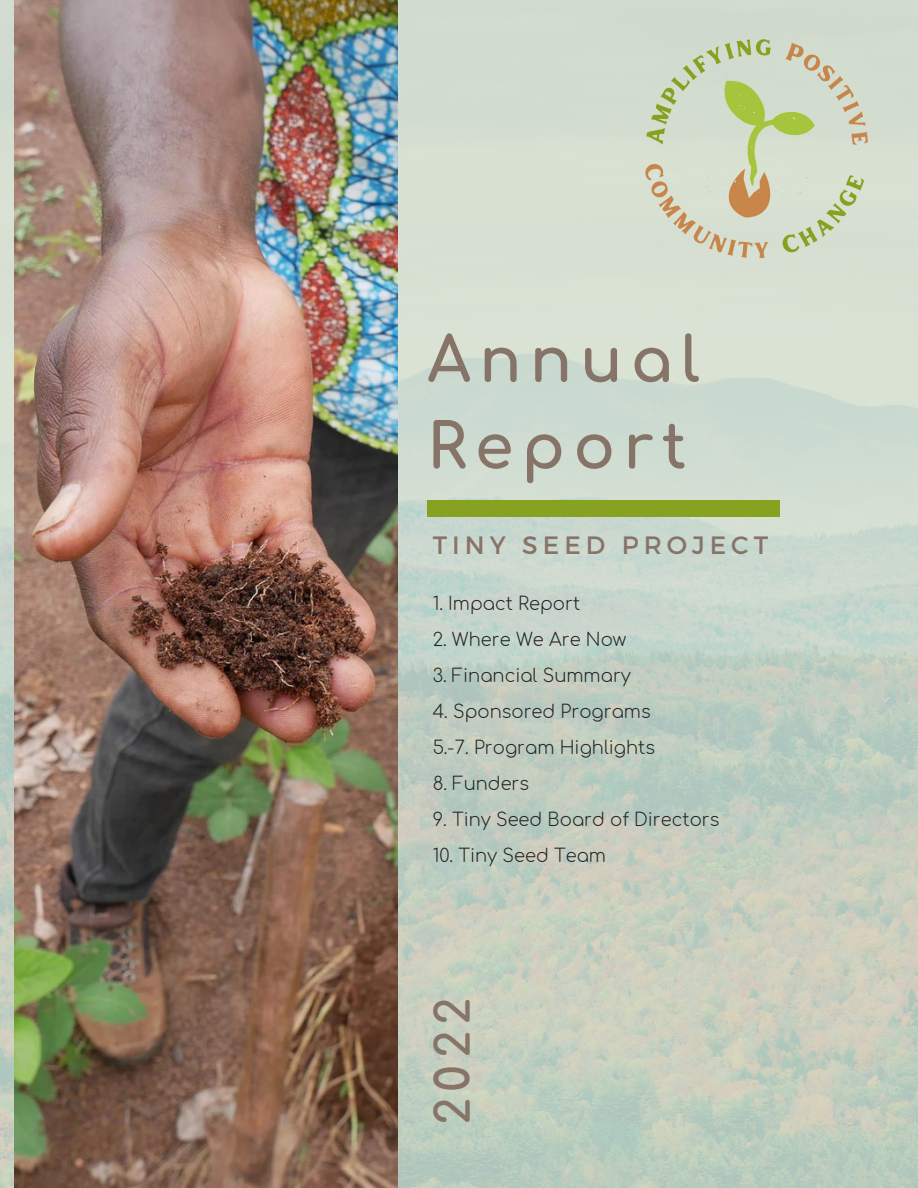
<style>
.page{position:relative;width:918px;height:1188px;background:#fff}
.page>*{position:absolute;margin:0;border:0;box-sizing:border-box;transform-origin:0 0}
.t1{font:700 62.25px/86.7px "Comfortaa";letter-spacing:.13em;color:#867468}
.t2{font:700 46.65px "Comfortaa";color:#867468}
.t3{font:25.05px "Montserrat";letter-spacing:.2em;color:#867468}
.t4{font:300 18px "Comfortaa";color:#222}
</style>
<div class="page">
<img style="left:0;top:0;width:918px;height:1188px">
<img style="left:15px;top:0;width:382px;height:1188px">
<div style="left:427px;top:500px;width:352px;height:17px;background:#87a221"></div>
<img style="left:603px;top:0;width:306px;height:266px">
<p class="t1" style="left:427px;top:319px;width:274px">Annual<br>Report</p>
<p class="t3" style="left:433px;top:529px;width:337px">TINY SEED PROJECT</p>
<p class="t4" style="left:433px;top:595px;width:149px">1. Impact Report</p>
<p class="t4" style="left:433px;top:631px;width:195px">2. Where We Are Now</p>
<p class="t4" style="left:433px;top:667px;width:200px">3. Financial Summary</p>
<p class="t4" style="left:433px;top:703px;width:220px">4. Sponsored Programs</p>
<p class="t4" style="left:433px;top:739px;width:224px">5.-7. Program Highlights</p>
<p class="t4" style="left:433px;top:775px;width:98px">8. Funders</p>
<p class="t4" style="left:433px;top:811px;width:288px">9. Tiny Seed Board of Directors</p>
<h2 class="t4" style="left:433px;top:847px;width:175px">10. Tiny Seed Team</h2>
<h1 class="t2" style="left:429px;top:1125px;width:129px;rotate:-90deg">2022</h1>
</div>
